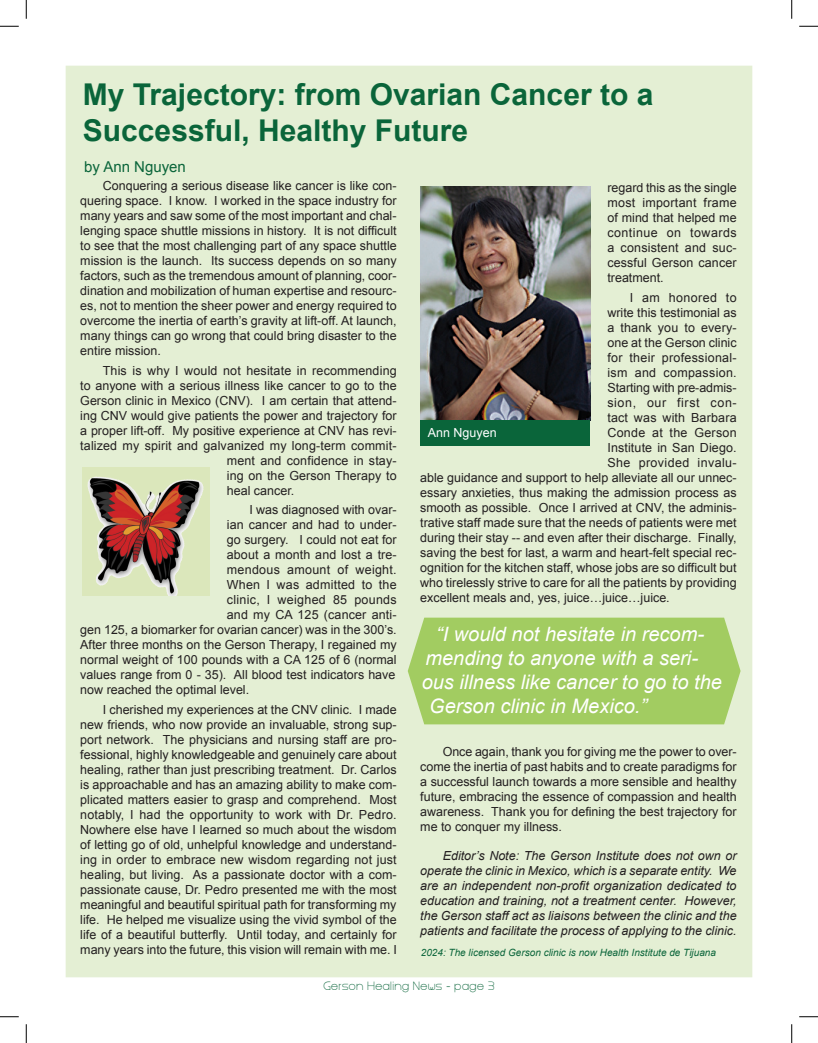
<style>
.page{position:relative;width:818px;height:1043px;background:#fff}
.page>*{position:absolute;margin:0;border:0;box-sizing:border-box;transform-origin:0 0}
.photo_caption{font:700 30px/36px "Arial";color:#0a653a}
.pull-out_quote{font:italic 20px "Arial";color:#fff}
.byline{font:15px "Arial";color:#0a653a}
.main_body_text{font:12.5px/15px "Arial";color:#231f20;text-align:justify}
.main_body_text-2{font:italic 12.5px/15px "Arial";color:#231f20;text-align:justify}
.main_body_text-3{font:12.5px "Arial";letter-spacing:.025em;color:#231f20}
.main_body_text-4{font:12.5px "Arial";letter-spacing:.02em;color:#231f20}
.main_body_text-5{font:12.5px "Arial";letter-spacing:.03em;color:#231f20}
.main_body_text-6{font:12.5px "Arial";letter-spacing:.045em;color:#231f20}
.main_body_text-7{font:12.5px "Arial";letter-spacing:.035em;color:#231f20}
.t1{font:12.5px "Arial";color:#fff}
.continued_on{font:italic 10px "Arial";color:#0a653a}
.t2{font:10px "Steiner";letter-spacing:.075em;color:#0a653a}
</style>
<div class="page">
<div style="left:66px;top:66px;width:686px;height:911px;background:#e4efd4"></div>
<img style="left:82px;top:467px;width:128px;height:128px">
<img style="left:420px;top:186px;width:170px;height:234px">
<div style="left:421px;top:420px;width:169px;height:25px;background:#0a653a"></div>
<svg style="left:407px;top:617px;width:334px;height:108px;background:#a6ce68"></svg>
<svg style="left:0;top:25px;width:19px;height:2px"></svg>
<svg style="left:799px;top:25px;width:19px;height:2px"></svg>
<svg style="left:0;top:1016px;width:19px;height:1px"></svg>
<svg style="left:799px;top:1016px;width:19px;height:1px"></svg>
<svg style="left:25px;top:0;width:2px;height:19px"></svg>
<svg style="left:25px;top:1024px;width:2px;height:18px"></svg>
<svg style="left:791px;top:0;width:1px;height:19px"></svg>
<svg style="left:791px;top:1024px;width:1px;height:18px"></svg>
<p class="photo_caption" style="left:83px;top:77px;width:572px">My Trajectory: from Ovarian Cancer to a<br>Successful, Healthy Future</p>
<p class="main_body_text" style="left:607px;top:180px;width:131px">regard this as the single most important frame of mind that helped me continue on towards a consistent and suc&shy;cessful Gerson cancer treatment.</p>
<p class="main_body_text-7" style="left:630px;top:289px;width:108px">I am honored to</p>
<p class="main_body_text" style="left:607px;top:305px;width:131px">write this testimonial as</p>
<p class="main_body_text" style="left:607px;top:320px;width:131px">a thank you to every-</p>
<p class="main_body_text" style="left:607px;top:335px;width:131px">one at the Gerson clinic</p>
<p class="main_body_text-4" style="left:607px;top:349px;width:131px">for their professional-</p>
<p class="main_body_text-3" style="left:607px;top:364px;width:131px">ism and compassion.</p>
<p class="main_body_text" style="left:607px;top:380px;width:131px">Starting with pre-admis-</p>
<p class="main_body_text-6" style="left:607px;top:394px;width:131px">sion, our first con-</p>
<p class="main_body_text" style="left:607px;top:410px;width:131px">tact was with Barbara</p>
<p class="main_body_text-4" style="left:607px;top:424px;width:131px">Conde at the Gerson</p>
<p class="main_body_text" style="left:607px;top:440px;width:131px">Institute in San Diego.</p>
<p class="main_body_text-5" style="left:607px;top:454px;width:131px">She provided invalu-</p>
<p class="main_body_text" style="left:420px;top:470px;width:318px">able guidance and support to help alleviate all our unnec-</p>
<p class="main_body_text" style="left:420px;top:485px;width:318px">essary anxieties, thus making the admission process as</p>
<p class="main_body_text" style="left:420px;top:500px;width:318px">smooth as possible. Once I arrived at CNV, the adminis-</p>
<p class="main_body_text" style="left:420px;top:515px;width:318px">trative staff made sure that the needs of patients were met</p>
<p class="main_body_text" style="left:420px;top:530px;width:318px">during their stay -- and even after their discharge. Finally,</p>
<p class="main_body_text" style="left:420px;top:545px;width:318px">saving the best for last, a warm and heart-felt special rec-</p>
<p class="main_body_text" style="left:420px;top:560px;width:318px">ognition for the kitchen staff, whose jobs are so difficult but</p>
<p class="main_body_text" style="left:420px;top:575px;width:318px">who tirelessly strive to care for all the patients by providing</p>
<p class="main_body_text" style="left:420px;top:590px;width:251px">excellent meals and, yes, juice…juice…juice.</p>
<p class="byline" style="left:84px;top:157px;width:103px">by Ann Nguyen</p>
<p class="main_body_text" style="left:80px;top:178px;width:318px;text-indent:22px">Conquering a serious disease like cancer is like con&shy;quering space. I know. I worked in the space industry for many years and saw some of the most important and chal&shy;lenging space shuttle missions in history. It is not difficult to see that the most challenging part of any space shuttle mission is the launch. Its success depends on so many factors, such as the tremendous amount of planning, coor&shy;dination and mobilization of human expertise and resourc&shy;es, not to mention the sheer power and energy required to overcome the inertia of earth’s gravity at lift-off. At launch, many things can go wrong that could bring disaster to the entire mission.</p>
<p class="main_body_text" style="left:103px;top:363px;width:295px">This is why I would not hesitate in recommending</p>
<p class="main_body_text" style="left:80px;top:378px;width:318px">to anyone with a serious illness like cancer to go to the</p>
<p class="main_body_text" style="left:80px;top:393px;width:318px">Gerson clinic in Mexico (CNV). I am certain that attend-</p>
<p class="main_body_text" style="left:80px;top:408px;width:318px">ing CNV would give patients the power and trajectory for</p>
<p class="main_body_text" style="left:80px;top:423px;width:318px">a proper lift-off. My positive experience at CNV has revi-</p>
<p class="main_body_text" style="left:80px;top:438px;width:318px">talized my spirit and galvanized my long-term commit-</p>
<p class="main_body_text" style="left:227px;top:453px;width:171px">ment and confidence in stay-</p>
<p class="main_body_text" style="left:227px;top:468px;width:171px">ing on the Gerson Therapy to</p>
<p class="main_body_text" style="left:227px;top:483px;width:69px">heal cancer.</p>
<p class="main_body_text" style="left:249px;top:502px;width:149px">I was diagnosed with ovar-</p>
<p class="main_body_text" style="left:227px;top:517px;width:171px">ian cancer and had to under-</p>
<p class="main_body_text" style="left:227px;top:532px;width:171px">go surgery. I could not eat for</p>
<p class="main_body_text" style="left:227px;top:547px;width:171px">about a month and lost a tre-</p>
<p class="main_body_text-3" style="left:227px;top:562px;width:171px">mendous amount of weight.</p>
<p class="main_body_text-4" style="left:227px;top:577px;width:171px">When I was admitted to the</p>
<p class="main_body_text-3" style="left:227px;top:592px;width:171px">clinic, I weighed 85 pounds</p>
<p class="main_body_text" style="left:227px;top:607px;width:171px">and my CA 125 (cancer anti-</p>
<p class="main_body_text" style="left:80px;top:622px;width:318px">gen 125, a biomarker for ovarian cancer) was in the 300’s.</p>
<p class="main_body_text" style="left:80px;top:637px;width:318px">After three months on the Gerson Therapy, I regained my</p>
<p class="main_body_text" style="left:80px;top:652px;width:318px">normal weight of 100 pounds with a CA 125 of 6 (normal</p>
<p class="main_body_text" style="left:80px;top:667px;width:316px">values range from 0 - 35). All blood test indicators have</p>
<p class="main_body_text" style="left:80px;top:682px;width:170px">now reached the optimal level.</p>
<p class="main_body_text" style="left:80px;top:702px;width:318px;text-indent:23px">I cherished my experiences at the CNV clinic. I made new friends, who now provide an invaluable, strong sup&shy;port network. The physicians and nursing staff are pro&shy;fessional, highly knowledgeable and genuinely care about healing, rather than just prescribing treatment. Dr. Carlos is approachable and has an amazing ability to make com&shy;plicated matters easier to grasp and comprehend. Most notably, I had the opportunity to work with Dr. Pedro.<br>Nowhere else have I learned so much about the wisdom of letting go of old, unhelpful knowledge and understand&shy;ing in order to embrace new wisdom regarding not just healing, but living. As a passionate doctor with a com&shy;passionate cause, Dr. Pedro presented me with the most meaningful and beautiful spiritual path for transforming my life. He helped me visualize using the vivid symbol of the life of a beautiful butterfly. Until today, and certainly for many years into the future, this vision will remain with me. I</p>
<p class="t1" style="left:428px;top:424px;width:70px">Ann Nguyen</p>
<p class="pull-out_quote" style="left:436px;top:621px;width:269px">“I would not hesitate in recom-</p>
<p class="pull-out_quote" style="left:425px;top:645px;width:274px">mending to anyone with a seri-</p>
<p class="pull-out_quote" style="left:421px;top:669px;width:302px">ous illness like cancer to go to the</p>
<p class="pull-out_quote" style="left:429px;top:693px;width:219px">Gerson clinic in Mexico.”</p>
<p class="main_body_text" style="left:420px;top:744px;width:318px;text-indent:22px">Once again, thank you for giving me the power to over&shy;come the inertia of past habits and to create paradigms for a successful launch towards a more sensible and healthy future, embracing the essence of compassion and health awareness. Thank you for defining the best trajectory for me to conquer my illness.</p>
<p class="main_body_text-2" style="left:420px;top:848px;width:318px;text-indent:22px">Editor’s Note: The Gerson Institute does not own or operate the clinic in Mexico, which is a separate entity. We are an independent non-profit organization dedicated to education and training, not a treatment center. However, the Gerson staff act as liaisons between the clinic and the patients and facilitate the process of applying to the clinic.</p>
<p class="continued_on" style="left:421px;top:946px;width:297px">2024: The licensed Gerson clinic is now Health Institute de Tijuana</p>
<p class="t2" style="left:323px;top:981px;width:172px">Gerson Healing News - page 3</p>
</div>
